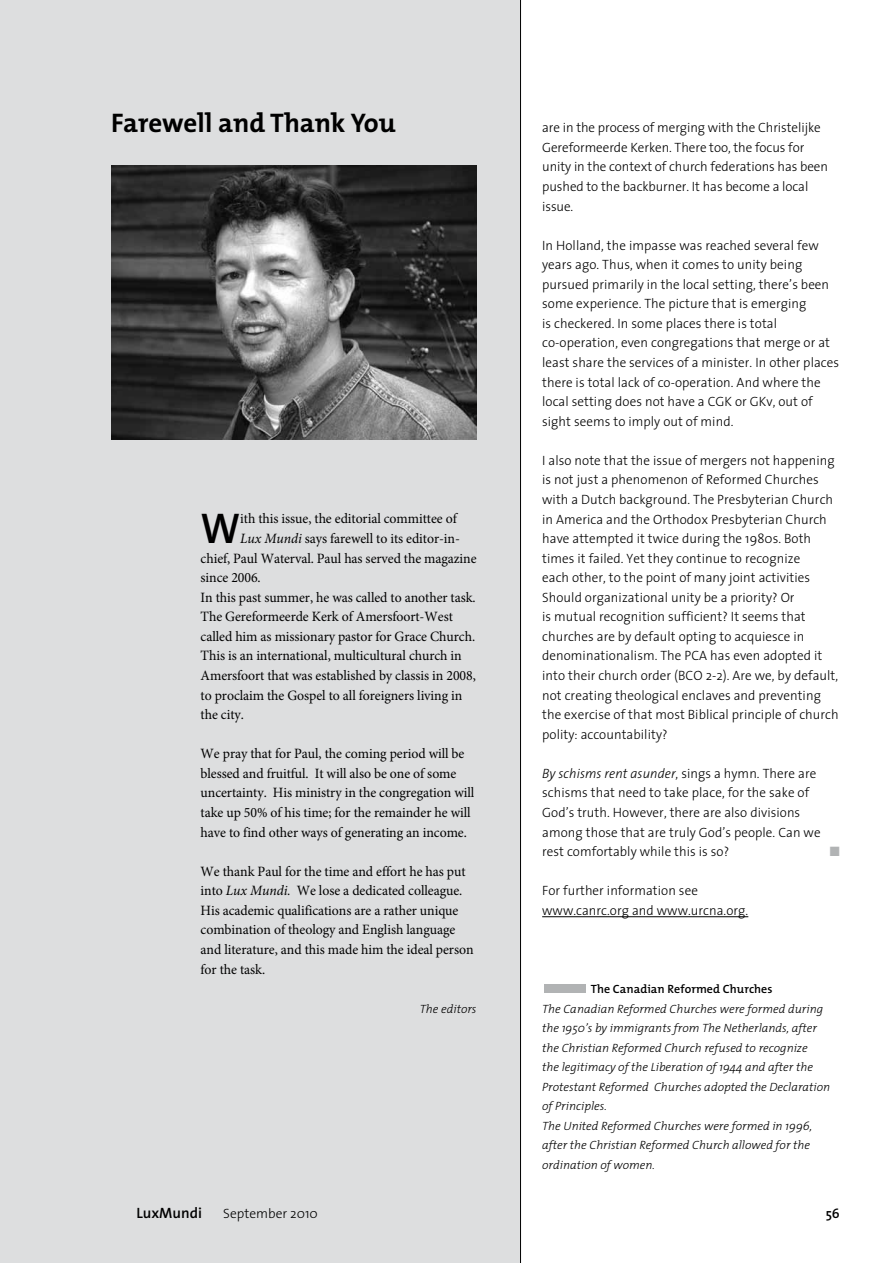
<style>
.page{position:relative;width:893px;height:1263px;background:#fff}
.page>*{position:absolute;margin:0;border:0;box-sizing:border-box;transform-origin:0 0}
.t1{font:600 43.2px "The Sans";color:#000}
.t2{font:700 27px "The Mix";color:#000}
.t3{font:600 15px "The Sans";color:#000}
.t4{font:14.25px/19.5px "Minion Pro";letter-spacing:-.005em;color:#000}
.t5{font:300 13.5px/19.5px "The Sans";letter-spacing:.005em;color:#000}
.t6{font:600 13.5px "The Sans";color:#000}
.t7{font:13.5px "Zapf Dingbats ITC";color:#b1b3b4}
.t8{font:italic 300 12px/19.5px "The Mix";color:#000}
.s1{font-style:italic}
.s2{color:#b1b3b4}
.s3{font-weight:600;font-style:normal}
</style>
<div class="page">
<div style="left:0;top:0;width:521px;height:1263px;background:#dddedf"></div>
<hr style="left:542px;top:916px;width:206px;height:1px;background:#000">
<img style="left:111px;top:166px;width:366px;height:274px">
<h2 class="t2" style="left:111px;top:101px;width:286px">Farewell and Thank You</h2>
<h1 class="t1" style="left:201px;top:492px;width:41px">W</h1>
<p class="t4" style="left:240px;top:509px;width:218px">ith this issue, the editorial committee of</p>
<p class="t4" style="left:240px;top:529px;width:221px"><span class="s1">Lux Mundi</span> says farewell to its editor-in-</p>
<p class="t4" style="left:201px;top:548px;width:277px">chief, Paul Waterval. Paul has served the magazine</p>
<p class="t4" style="left:201px;top:568px;width:62px">since 2006.</p>
<p class="t4" style="left:201px;top:587px;width:277px">In this past summer, he was called to another task.</p>
<p class="t4" style="left:201px;top:607px;width:254px">The Gereformeerde Kerk of Amersfoort-West</p>
<p class="t4" style="left:201px;top:627px;width:276px">called him as missionary pastor for Grace Church.</p>
<p class="t4" style="left:201px;top:646px;width:263px">This is an international, multicultural church in</p>
<p class="t4" style="left:201px;top:666px;width:277px">Amersfoort that was established by classis in 2008,</p>
<p class="t4" style="left:201px;top:685px;width:263px">to proclaim the Gospel to all foreigners living in</p>
<p class="t4" style="left:201px;top:705px;width:45px">the city.</p>
<p class="t4" style="left:201px;top:744px;width:275px">We pray that for Paul, the coming period will be blessed and fruitful. It will also be one of some uncertainty. His ministry in the congregation will take up 50% of his time; for the remainder he will have to find other ways of generating an income.</p>
<p class="t4" style="left:201px;top:861px;width:274px">We thank Paul for the time and effort he has put into <span class="s1">Lux Mundi.</span> We lose a dedicated colleague.<br>His academic qualifications are a rather unique combination of theology and English language and literature, and this made him the ideal person for the task.</p>
<p class="t8" style="left:420px;top:998px;width:58px">The editors</p>
<p class="t5" style="left:542px;top:117px;width:287px">are in the process of merging with the Christelijke Gereformeerde Kerken. There too, the focus for unity in the context of church federations has been pushed to the backburner. It has become a local issue.</p>
<p class="t5" style="left:542px;top:235px;width:298px">In Holland, the impasse was reached several few years ago. Thus, when it comes to unity being pursued primarily in the local setting, there’s been some experience. The picture that is emerging<br>is checkered. In some places there is total co-operation, even congregations that merge or at least share the services of a minister. In other places there is total lack of co-operation. And where the local setting does not have a CGK or GKv, out of sight seems to imply out of mind.</p>
<p class="t5" style="left:542px;top:450px;width:298px">I also note that the issue of mergers not happening is not just a phenomenon of Reformed Churches with a Dutch background. The Presbyterian Church in America and the Orthodox Presbyterian Church have attempted it twice during the 1980s. Both times it failed. Yet they continue to recognize<br>each other, to the point of many joint activities Should organizational unity be a priority? Or<br>is mutual recognition sufficient? It seems that churches are by default opting to acquiesce in denominationalism. The PCA has even adopted it into their church order (BCO 2-2). Are we, by default, not creating theological enclaves and preventing the exercise of that most Biblical principle of church polity: accountability?</p>
<p class="t5" style="left:542px;top:763px;width:280px"><span class="s1">By schisms rent asunder</span>, sings a hymn. There are schisms that need to take place, for the sake of God’s truth. However, there are also divisions among those that are truly God’s people. Can we rest comfortably while this is so?</p>
<p class="t7" style="left:830px;top:845px;width:11px">■</p>
<p class="t5" style="left:542px;top:880px;width:208px">For further information see www.canrc.org and www.urcna.org.</p>
<p class="t8" style="left:542px;top:979px;width:290px"><span class="s2">■</span> <span class="s3">The Canadian Reformed Churches<br></span>The Canadian Reformed Churches were formed during the 1950’s by immigrants from The Netherlands, after the Christian Reformed Church refused to recognize<br>the legitimacy of the Liberation of 1944 and after the Protestant Reformed Churches adopted the Declaration of Principles.<br>The United Reformed Churches were formed in 1996, after the Christian Reformed Church allowed for the ordination of women.</p>
<p class="t3" style="left:136px;top:1200px;width:67px">LuxMundi</p>
<p class="t5" style="left:223px;top:1203px;width:96px">September 2010</p>
<p class="t6" style="left:826px;top:1202px;width:16px">56</p>
</div>
